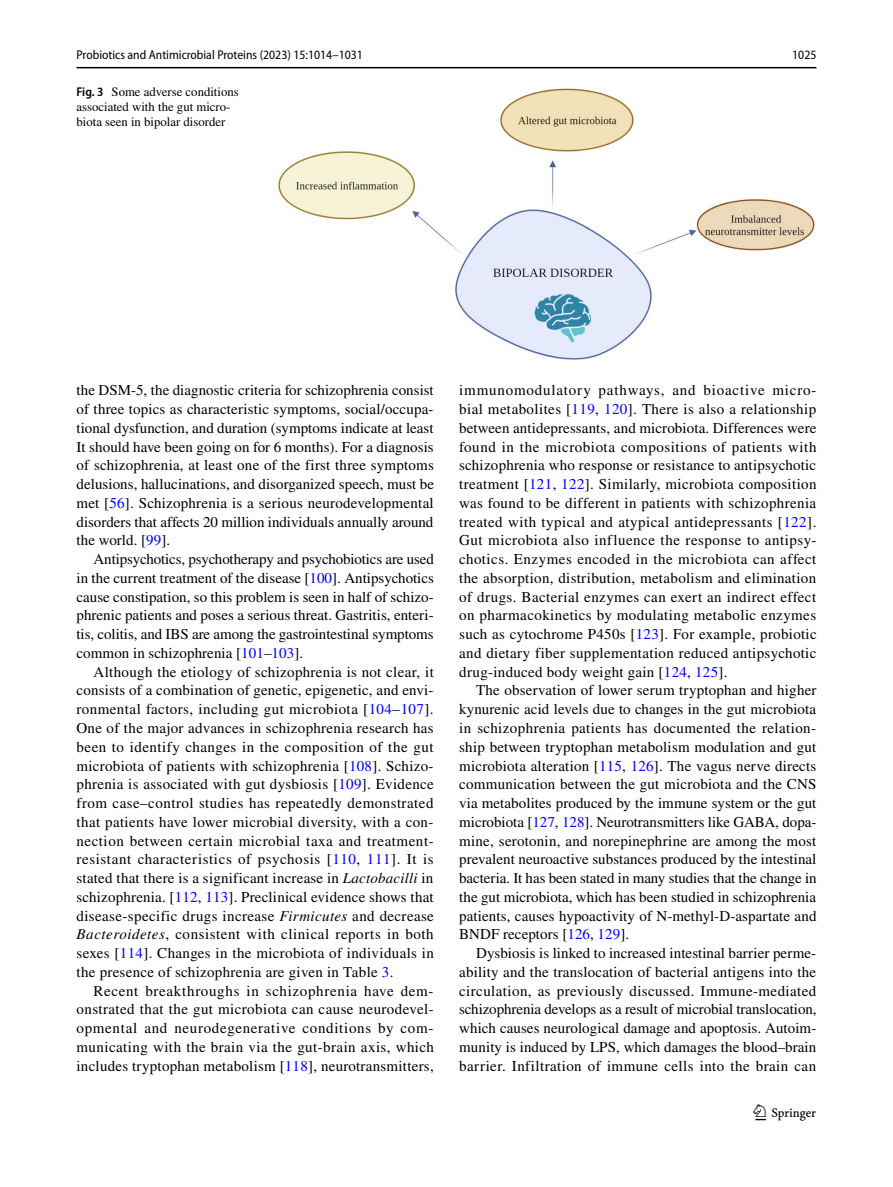
<style>
.page{position:relative;width:893px;height:1187px;background:#fff}
.page>*{position:absolute;margin:0;border:0;box-sizing:border-box;transform-origin:0 0}
.t1{font:22.5px "Springnew Regular 2";color:#000}
.t2{font:15px/18.8px "STIX";letter-spacing:.015em;color:#000;text-align:justify}
.t3{font:12.75px/15px "STIX";color:#000}
.t4{font:semi-condensed 12.75px "Myriad Pro";color:#000}
.s1{font-family:"Myriad Pro";font-weight:600;font-stretch:semi-condensed}
.s2{color:#00f}
.s3{font-style:italic}
</style>
<div class="page">
<hr style="left:77px;top:67px;width:739px;height:1px;background:#000">
<img style="left:278px;top:88px;width:537px;height:272px">
<p class="t4" style="left:77px;top:48px;width:288px">Probiotics and Antimicrobial Proteins (2023) 15:1014–1031</p>
<p class="t4" style="left:792px;top:48px;width:26px">1025</p>
<p class="t3" style="left:77px;top:85px;width:164px"><span class="s1">Fig. 3</span> Some adverse conditions associated with the gut micro&shy;biota seen in bipolar disorder</p>
<p class="t2" style="left:77px;top:382px;width:359px">the DSM-5, the diagnostic criteria for schizophrenia consist of three topics as characteristic symptoms, social/occupa&shy;tional dysfunction, and duration (symptoms indicate at least It should have been going on for 6 months). For a diagnosis of schizophrenia, at least one of the first three symptoms delusions, hallucinations, and disorganized speech, must be met [<span class="s2">56</span>]. Schizophrenia is a serious neurodevelopmental disorders that affects 20 million individuals annually around the world. [<span class="s2">99</span>].</p>
<p class="t2" style="left:77px;top:550px;width:359px;text-indent:17px">Antipsychotics, psychotherapy and psychobiotics are used in the current treatment of the disease [<span class="s2">100</span>]. Antipsychotics cause constipation, so this problem is seen in half of schizo&shy;phrenic patients and poses a serious threat. Gastritis, enteri&shy;tis, colitis, and IBS are among the gastrointestinal symptoms common in schizophrenia [<span class="s2">101</span>–<span class="s2">103</span>].</p>
<p class="t2" style="left:77px;top:663px;width:359px;text-indent:17px">Although the etiology of schizophrenia is not clear, it consists of a combination of genetic, epigenetic, and envi&shy;ronmental factors, including gut microbiota [<span class="s2">104</span>–<span class="s2">107</span>].<br>One of the major advances in schizophrenia research has been to identify changes in the composition of the gut microbiota of patients with schizophrenia [<span class="s2">108</span>]. Schizo&shy;phrenia is associated with gut dysbiosis [<span class="s2">109</span>]. Evidence from case–control studies has repeatedly demonstrated that patients have lower microbial diversity, with a con&shy;nection between certain microbial taxa and treatment&shy;resistant characteristics of psychosis [<span class="s2">110</span>, <span class="s2">111</span>]. It is stated that there is a significant increase in <span class="s3">Lactobacilli</span> in schizophrenia. [<span class="s2">112</span>, <span class="s2">113</span>]. Preclinical evidence shows that disease-specific drugs increase <span class="s3">Firmicutes</span> and decrease <span class="s3">Bacteroidetes</span>, consistent with clinical reports in both sexes [<span class="s2">114</span>]. Changes in the microbiota of individuals in the presence of schizophrenia are given in Table <span class="s2">3</span>.</p>
<p class="t2" style="left:77px;top:982px;width:359px;text-indent:17px">Recent breakthroughs in schizophrenia have dem&shy;onstrated that the gut microbiota can cause neurodevel&shy;opmental and neurodegenerative conditions by com&shy;municating with the brain via the gut-brain axis, which includes tryptophan metabolism [<span class="s2">118</span>], neurotransmitters,</p>
<p class="t2" style="left:459px;top:382px;width:359px">immunomodulatory pathways, and bioactive micro&shy;bial metabolites [<span class="s2">119</span>, <span class="s2">120</span>]. There is also a relationship between antidepressants, and microbiota. Differences were found in the microbiota compositions of patients with schizophrenia who response or resistance to antipsychotic treatment [<span class="s2">121</span>, <span class="s2">122</span>]. Similarly, microbiota composition was found to be different in patients with schizophrenia treated with typical and atypical antidepressants [<span class="s2">122</span>].<br>Gut microbiota also influence the response to antipsy&shy;chotics. Enzymes encoded in the microbiota can affect the absorption, distribution, metabolism and elimination of drugs. Bacterial enzymes can exert an indirect effect on pharmacokinetics by modulating metabolic enzymes such as cytochrome P450s [<span class="s2">123</span>]. For example, probiotic and dietary fiber supplementation reduced antipsychotic drug-induced body weight gain [<span class="s2">124</span>, <span class="s2">125</span>].</p>
<p class="t2" style="left:459px;top:682px;width:359px;text-indent:17px">The observation of lower serum tryptophan and higher kynurenic acid levels due to changes in the gut microbiota in schizophrenia patients has documented the relation&shy;ship between tryptophan metabolism modulation and gut microbiota alteration [<span class="s2">115</span>, <span class="s2">126</span>]. The vagus nerve directs communication between the gut microbiota and the CNS via metabolites produced by the immune system or the gut microbiota [<span class="s2">127</span>, <span class="s2">128</span>]. Neurotransmitters like GABA, dopa&shy;mine, serotonin, and norepinephrine are among the most prevalent neuroactive substances produced by the intestinal bacteria. It has been stated in many studies that the change in the gut microbiota, which has been studied in schizophrenia patients, causes hypoactivity of N-methyl-D-aspartate and BNDF receptors [<span class="s2">126</span>, <span class="s2">129</span>].</p>
<p class="t2" style="left:459px;top:944px;width:359px;text-indent:17px">Dysbiosis is linked to increased intestinal barrier perme&shy;ability and the translocation of bacterial antigens into the circulation, as previously discussed. Immune-mediated schizophrenia develops as a result of microbial translocation, which causes neurological damage and apoptosis. Autoim&shy;munity is induced by LPS, which damages the blood–brain barrier. Infiltration of immune cells into the brain can</p>
<h1 class="t1" style="left:755px;top:1104px;width:62px">1 3</h1>
</div>
